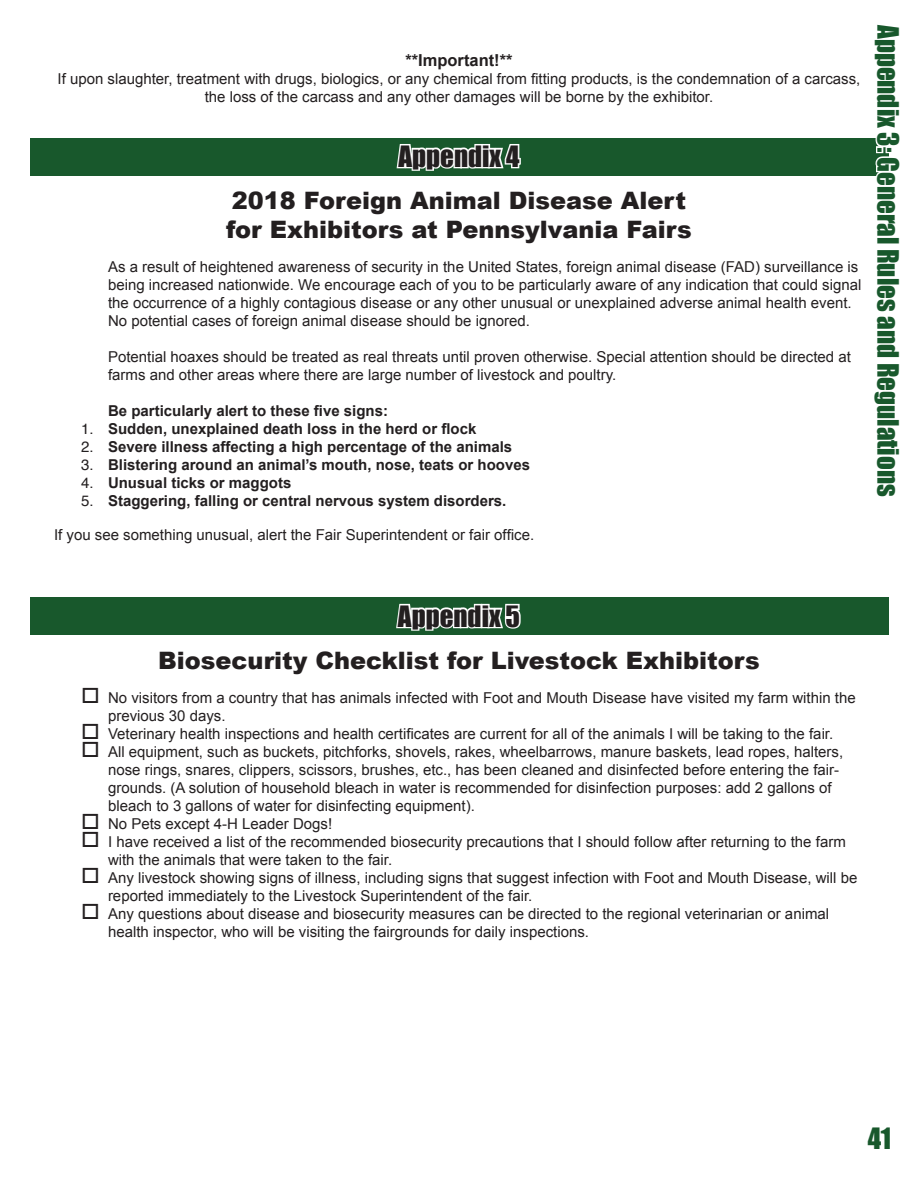
<style>
.page{position:relative;width:918px;height:1188px;background:#fff}
.page>*{position:absolute;margin:0;border:0;box-sizing:border-box;transform-origin:0 0}
.t1{font:27px "Impact";color:#18582c}
.t2{font:27px "Impact";color:#231f20}
.t3{font:900 24px "Arial";color:#231f20}
.t4{font:700 16.5px "Arial";color:#231f20}
.List_Paragraph{font:15px/18px "Arial";color:#231f20}
.List_Paragraph-2{font:700 15px "Arial";color:#231f20}
.s1{font-family:"Helvetica";font-weight:400}
</style>
<div class="page">
<div style="left:30px;top:138px;width:858px;height:37px;background:#18582c"></div>
<div style="left:30px;top:597px;width:858px;height:37px;background:#18582c"></div>
<svg style="left:395px;top:143px;width:127px;height:33px"></svg>
<svg style="left:394px;top:603px;width:129px;height:32px"></svg>
<svg style="left:867px;top:138px;width:22px;height:38px"></svg>
<p class="t4" style="left:405px;top:49px;width:109px">**Important!**</p>
<p class="List_Paragraph" style="left:58px;top:70px;width:804px;text-align:center">If upon slaughter, treatment with drugs, biologics, or any chemical from fitting products, is the condemnation of a carcass, the loss of the carcass and any other damages will be borne by the exhibitor.</p>
<p class="t2" style="left:398px;top:135px;width:123px">Appendix 4</p>
<p class="t3" style="left:232px;top:183px;width:456px">2018 Foreign Animal Disease Alert</p>
<p class="t3" style="left:226px;top:212px;width:467px">for Exhibitors at Pennsylvania Fairs</p>
<p class="List_Paragraph" style="left:108px;top:258px;width:755px">As a result of heightened awareness of security in the United States, foreign animal disease (FAD) surveillance is being increased nationwide. We encourage each of you to be particularly aware of any indication that could signal the occurrence of a highly contagious disease or any other unusual or unexplained adverse animal health event.<br>No potential cases of foreign animal disease should be ignored.</p>
<p class="List_Paragraph" style="left:108px;top:348px;width:744px">Potential hoaxes should be treated as real threats until proven otherwise. Special attention should be directed at farms and other areas where there are large number of livestock and poultry.</p>
<p class="List_Paragraph-2" style="left:108px;top:401px;width:282px">Be particularly alert to these five signs:</p>
<p class="List_Paragraph-2" style="left:81px;top:419px;width:397px"><span class="s1">1.</span> Sudden, unexplained death loss in the herd or flock</p>
<p class="List_Paragraph-2" style="left:81px;top:437px;width:433px"><span class="s1">2.</span> Severe illness affecting a high percentage of the animals</p>
<p class="List_Paragraph-2" style="left:81px;top:455px;width:451px"><span class="s1">3.</span> Blistering around an animal’s mouth, nose, teats or hooves</p>
<p class="List_Paragraph-2" style="left:81px;top:473px;width:212px"><span class="s1">4.</span> Unusual ticks or maggots</p>
<p class="List_Paragraph-2" style="left:81px;top:491px;width:427px"><span class="s1">5.</span> Staggering, falling or central nervous system disorders.</p>
<p class="List_Paragraph" style="left:54px;top:526px;width:482px">If you see something unusual, alert the Fair Superintendent or fair office.</p>
<p class="t1" style="left:909px;top:25px;width:473px;rotate:90deg">Appendix 3: General Rules and Regulations</p>
<p class="t2" style="left:398px;top:595px;width:124px">Appendix 5</p>
<p class="t3" style="left:158px;top:643px;width:603px">Biosecurity Checklist for Livestock Exhibitors</p>
<p class="List_Paragraph" style="left:108px;top:689px;width:749px;text-indent:-27px">□ No visitors from a country that has animals infected with Foot and Mouth Disease have visited my farm within the previous 30 days.</p>
<p class="List_Paragraph" style="left:81px;top:725px;width:754px">□ Veterinary health inspections and health certificates are current for all of the animals I will be taking to the fair.</p>
<p class="List_Paragraph" style="left:108px;top:743px;width:737px;text-indent:-27px">□ All equipment, such as buckets, pitchforks, shovels, rakes, wheelbarrows, manure baskets, lead ropes, halters, nose rings, snares, clippers, scissors, brushes, etc., has been cleaned and disinfected before entering the fair&shy;grounds. (A solution of household bleach in water is recommended for disinfection purposes: add 2 gallons of bleach to 3 gallons of water for disinfecting equipment).</p>
<p class="List_Paragraph" style="left:81px;top:815px;width:253px">□ No Pets except 4-H Leader Dogs!</p>
<p class="List_Paragraph" style="left:108px;top:833px;width:739px;text-indent:-27px">□ I have received a list of the recommended biosecurity precautions that I should follow after returning to the farm with the animals that were taken to the fair.</p>
<p class="List_Paragraph" style="left:108px;top:869px;width:751px;text-indent:-27px">□ Any livestock showing signs of illness, including signs that suggest infection with Foot and Mouth Disease, will be reported immediately to the Livestock Superintendent of the fair.</p>
<p class="List_Paragraph" style="left:108px;top:905px;width:723px;text-indent:-27px">□ Any questions about disease and biosecurity measures can be directed to the regional veterinarian or animal health inspector, who will be visiting the fairgrounds for daily inspections.</p>
<h1 class="t1" style="left:868px;top:1117px;width:25px">41</h1>
</div>
